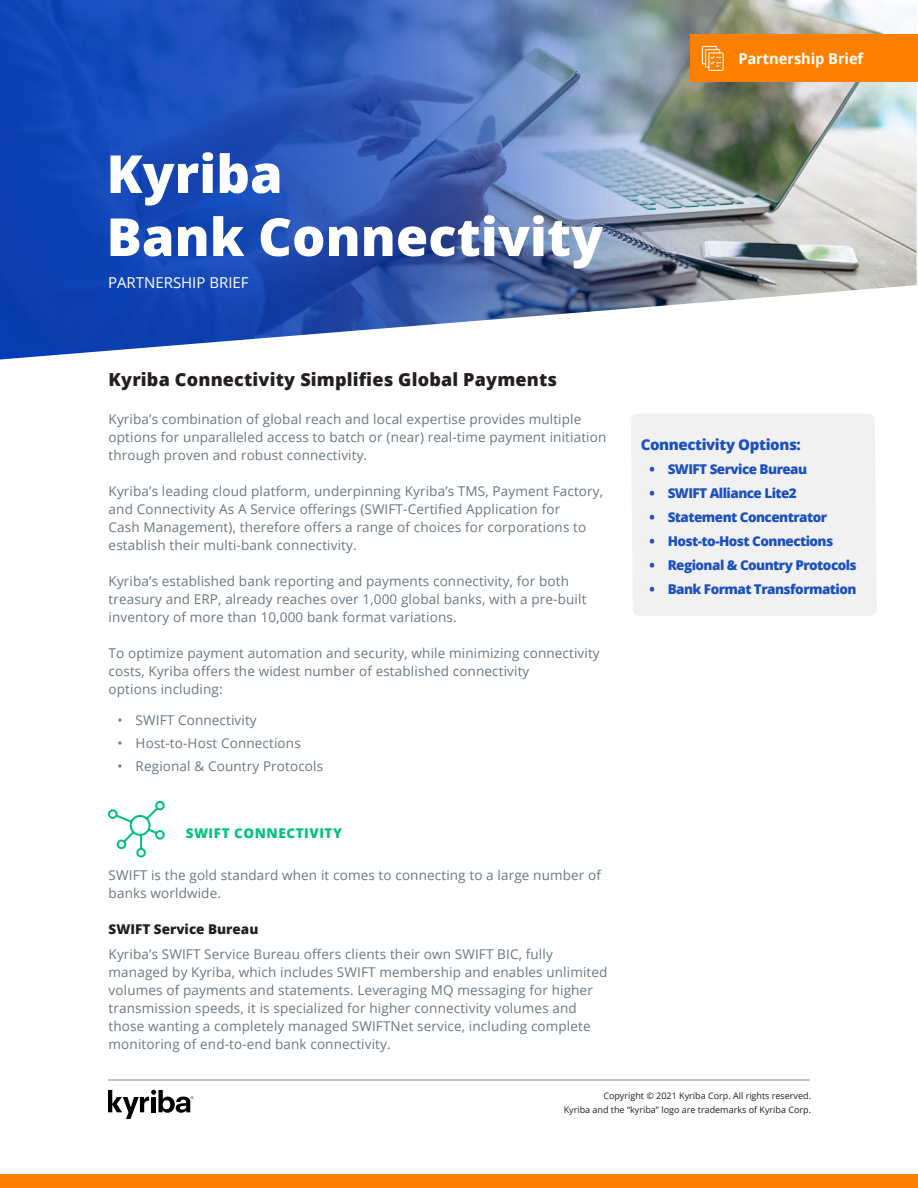
<style>
.page{position:relative;width:918px;height:1188px;background:#fff}
.page>*{position:absolute;margin:0;border:0;box-sizing:border-box;transform-origin:0 0}
.t1{font:800 52.5px/63px "Open Sans";color:#fff}
.Intro_Text{font:800 18px "Open Sans";letter-spacing:.01em;color:#231f20}
.t2{font:800 15px "Open Sans";letter-spacing:-.025em;color:#1c4fc2}
.t3{font:15px "Open Sans";color:#fff}
.Content_Header{font:700 15px "Open Sans";letter-spacing:-.005em;color:#fff}
.Body{font:13.5px/18px "Open Sans";letter-spacing:.01em;color:#6b7780}
.t4{font:800 13.5px "Open Sans";letter-spacing:-.04em;color:#1c4fc2}
.t5{font:800 13.5px "Open Sans";color:#231f20}
.Green_Header_Upperca{font:800 13.5px "Open Sans";letter-spacing:.04em;color:#00c280}
.t6{font:9px/13.8px "Open Sans";color:#231f20;text-align:right}
</style>
<div class="page">
<svg style="left:108px;top:1090px;width:85px;height:29px"></svg>
<div style="left:0;top:1174px;width:918px;height:14px;background:#ff8000"></div>
<hr style="left:108px;top:1079px;width:702px;height:2px;background:#b3adab">
<img style="left:0;top:0;width:917px;height:360px">
<div style="left:690px;top:35px;width:228px;height:47px;background:#ff8000"></div>
<svg style="left:702px;top:46px;width:22px;height:25px"></svg>
<svg style="left:108px;top:800px;width:57px;height:58px"></svg>
<div style="left:631px;top:414px;width:246px;height:202px;background:#f1f1f1"></div>
<p class="t1" style="left:106px;top:140px;width:498px">Kyriba<br>Bank Connectivity</p>
<p class="t3" style="left:108px;top:273px;width:142px">PARTNERSHIP BRIEF</p>
<p class="Intro_Text" style="left:109px;top:365px;width:450px">Kyriba Connectivity Simplifies Global Payments</p>
<p class="Body" style="left:109px;top:410px;width:499px">Kyriba’s combination of global reach and local expertise provides multiple options for unparalleled access to batch or (near) real-time payment initiation through proven and robust connectivity.</p>
<p class="Body" style="left:109px;top:482px;width:496px">Kyriba’s leading cloud platform, underpinning Kyriba’s TMS, Payment Factory, and Connectivity As A Service offerings (SWIFT-Certified Application for<br>Cash Management), therefore offers a range of choices for corporations to establish their multi-bank connectivity.</p>
<p class="Body" style="left:109px;top:572px;width:479px">Kyriba’s established bank reporting and payments connectivity, for both treasury and ERP, already reaches over 1,000 global banks, with a pre-built inventory of more than 10,000 bank format variations.</p>
<p class="Body" style="left:109px;top:644px;width:493px">To optimize payment automation and security, while minimizing connectivity costs, Kyriba offers the widest number of established connectivity<br>options including:</p>
<p class="Body" style="left:118px;top:710px;width:141px">• SWIFT Connectivity</p>
<p class="Body" style="left:118px;top:734px;width:185px">• Host-to-Host Connections</p>
<p class="Body" style="left:118px;top:757px;width:207px">• Regional &amp; Country Protocols</p>
<p class="Green_Header_Upperca" style="left:186px;top:823px;width:158px">SWIFT CONNECTIVITY</p>
<p class="Body" style="left:109px;top:866px;width:494px">SWIFT is the gold standard when it comes to connecting to a large number of banks worldwide.</p>
<p class="t5" style="left:109px;top:919px;width:151px">SWIFT Service Bureau</p>
<p class="Body" style="left:109px;top:944px;width:500px">Kyriba’s SWIFT Service Bureau offers clients their own SWIFT BIC, fully managed by Kyriba, which includes SWIFT membership and enables unlimited volumes of payments and statements. Leveraging MQ messaging for higher transmission speeds, it is specialized for higher connectivity volumes and those wanting a completely managed SWIFTNet service, including complete monitoring of end-to-end bank connectivity.</p>
<p class="Content_Header" style="left:738px;top:48px;width:126px">Partnership Brief</p>
<p class="t2" style="left:641px;top:433px;width:162px">Connectivity Options:</p>
<p class="t4" style="left:650px;top:459px;width:159px">• SWIFT Service Bureau</p>
<p class="t4" style="left:650px;top:483px;width:149px">• SWIFT Alliance Lite2</p>
<p class="t4" style="left:650px;top:507px;width:179px">• Statement Concentrator</p>
<p class="t4" style="left:650px;top:531px;width:185px">• Host-to-Host Connections</p>
<p class="t4" style="left:650px;top:555px;width:209px">• Regional &amp; Country Protocols</p>
<p class="t4" style="left:650px;top:579px;width:209px">• Bank Format Transformation</p>
<p class="t6" style="left:564px;top:1089px;width:249px">Copyright © 2021 Kyriba Corp. All rights reserved.<br>Kyriba and the “kyriba” logo are trademarks of Kyriba Corp.</p>
</div>
